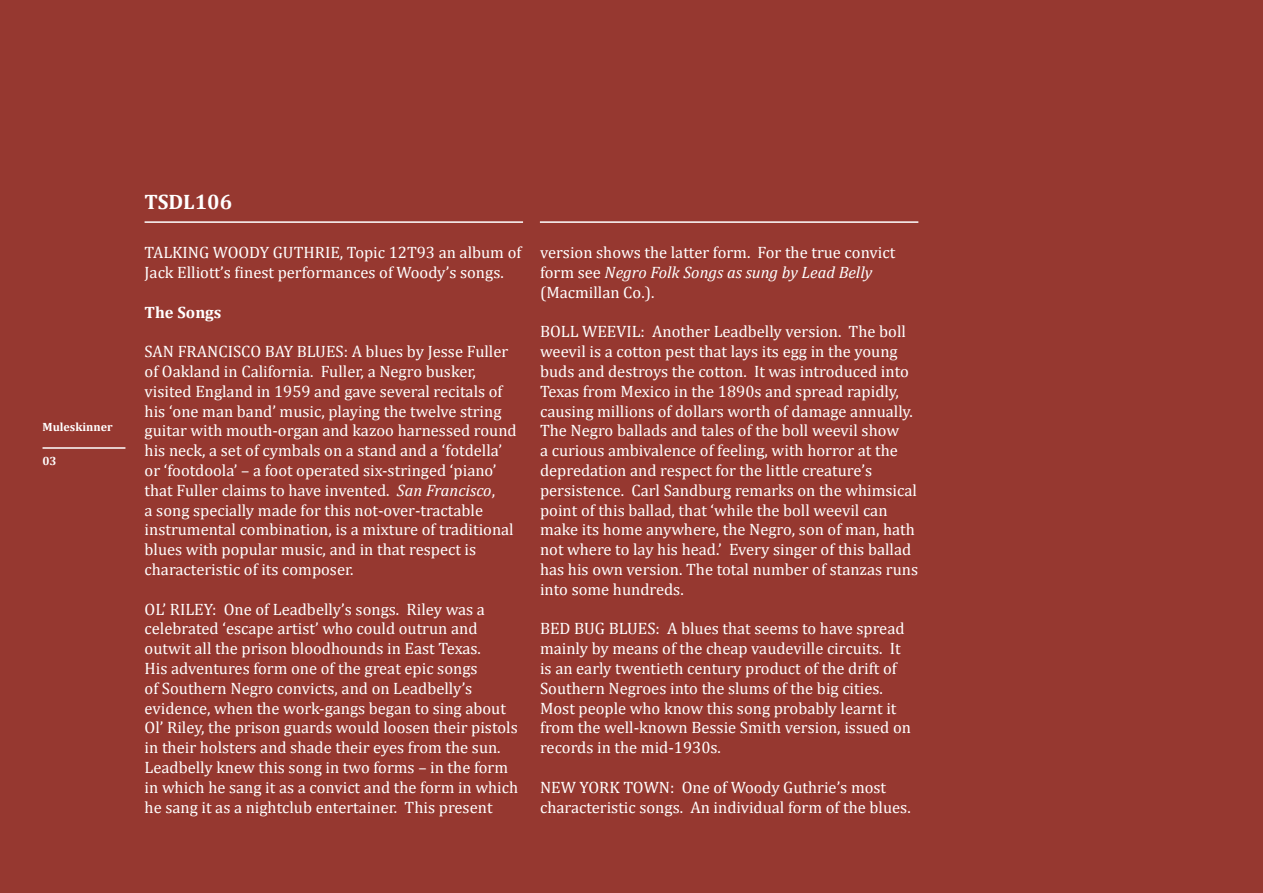
<style>
.page{position:relative;width:1263px;height:893px;background:#963830}
.page>*{position:absolute;margin:0;border:0;box-sizing:border-box;transform-origin:0 0}
.t1{font:700 21px "Cambria";color:#fff}
.t2{font:16.5px/19.8px "Cambria";color:#fff}
.t3{font:700 16.5px "Cambria";color:#fff}
.t4{font:700 12px "Cambria";color:#fff}
.s1{font-style:italic}
</style>
<div class="page">
<hr style="left:145px;top:221px;width:378px;height:2px;background:#fff">
<hr style="left:540px;top:221px;width:378px;height:2px;background:#fff">
<hr style="left:43px;top:447px;width:82px;height:2px;background:#fff">
<p class="t4" style="left:43px;top:420px;width:72px">Muleskinner</p>
<p class="t4" style="left:43px;top:454px;width:16px">03</p>
<p class="t1" style="left:145px;top:189px;width:89px">TSDL106</p>
<p class="t2" style="left:145px;top:243px;width:378px">TALKING WOODY GUTHRIE, Topic 12T93 an album of<br>Jack Elliott’s finest performances of Woody’s songs.</p>
<p class="t3" style="left:145px;top:302px;width:78px">The Songs</p>
<p class="t2" style="left:145px;top:342px;width:374px">SAN FRANCISCO BAY BLUES: A blues by Jesse Fuller of Oakland in California. Fuller, a Negro busker, visited England in 1959 and gave several recitals of his ‘one man band’ music, playing the twelve string guitar with mouth-organ and kazoo harnessed round his neck, a set of cymbals on a stand and a ‘fotdella’ or ‘footdoola’ – a foot operated six-stringed ‘piano’ that Fuller claims to have invented. <span class="s1">San Francisco</span>,<br>a song specially made for this not-over-tractable instrumental combination, is a mixture of traditional blues with popular music, and in that respect is characteristic of its composer.</p>
<p class="t2" style="left:145px;top:599px;width:375px">OL’ RILEY: One of Leadbelly’s songs. Riley was a celebrated ‘escape artist’ who could outrun and outwit all the prison bloodhounds in East Texas.<br>His adventures form one of the great epic songs<br>of Southern Negro convicts, and on Leadbelly’s evidence, when the work-gangs began to sing about Ol’ Riley, the prison guards would loosen their pistols in their holsters and shade their eyes from the sun.<br>Leadbelly knew this song in two forms – in the form in which he sang it as a convict and the form in which he sang it as a nightclub entertainer. This present</p>
<p class="t2" style="left:540px;top:243px;width:357px">version shows the latter form. For the true convict form see <span class="s1">Negro Folk Songs as sung by Lead Belly </span>(Macmillan Co.).</p>
<p class="t2" style="left:540px;top:322px;width:380px">BOLL WEEVIL: Another Leadbelly version. The boll weevil is a cotton pest that lays its egg in the young buds and destroys the cotton. It was introduced into Texas from Mexico in the 1890s and spread rapidly, causing millions of dollars worth of damage annually.<br>The Negro ballads and tales of the boll weevil show<br>a curious ambivalence of feeling, with horror at the depredation and respect for the little creature’s persistence. Carl Sandburg remarks on the whimsical point of this ballad, that ‘while the boll weevil can make its home anywhere, the Negro, son of man, hath not where to lay his head.’ Every singer of this ballad has his own version. The total number of stanzas runs into some hundreds.</p>
<p class="t2" style="left:540px;top:619px;width:372px">BED BUG BLUES: A blues that seems to have spread mainly by means of the cheap vaudeville circuits. It is an early twentieth century product of the drift of Southern Negroes into the slums of the big cities.<br>Most people who know this song probably learnt it from the well-known Bessie Smith version, issued on records in the mid-1930s.</p>
<p class="t2" style="left:540px;top:777px;width:372px">NEW YORK TOWN: One of Woody Guthrie’s most characteristic songs. An individual form of the blues.</p>
</div>
